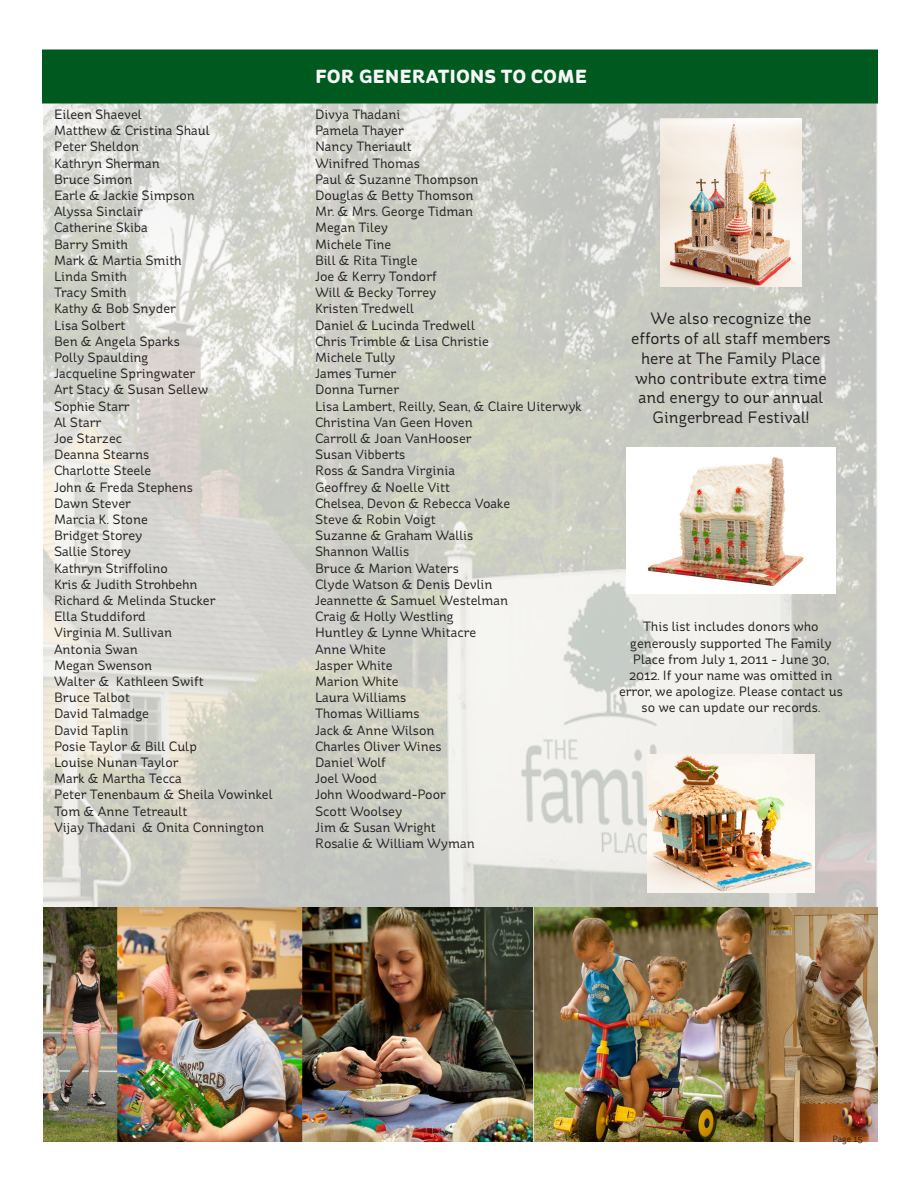
<style>
.page{position:relative;width:918px;height:1188px;background:#fff}
.page>*{position:absolute;margin:0;border:0;box-sizing:border-box;transform-origin:0 0}
.t1{font:700 24px "St Ryde";color:#f6f6f7}
.t2{font:16.5px/19.8px "St Ryde";color:#231f20;text-align:center}
.t3{font:13.5px/16.2px "St Ryde";color:#231f20;text-align:center}
.t4{font:9px "St Ryde";color:#231f20}
</style>
<div class="page">
<img style="left:44px;top:104px;width:834px;height:803px">
<div style="left:42px;top:50px;width:836px;height:54px;background:#00591f;border:2px solid #00591f"></div>
<img style="left:44px;top:907px;width:834px;height:235px">
<img style="left:661px;top:119px;width:140px;height:168px">
<img style="left:626px;top:447px;width:210px;height:147px">
<img style="left:647px;top:754px;width:168px;height:139px">
<p class="t3" style="left:54px;top:106px;width:89px">Eileen Shaevel</p>
<p class="t3" style="left:54px;top:123px;width:157px">Matthew &amp; Cristina Shaul</p>
<p class="t3" style="left:54px;top:139px;width:87px">Peter Sheldon</p>
<p class="t3" style="left:54px;top:155px;width:107px">Kathryn Sherman</p>
<p class="t3" style="left:54px;top:171px;width:80px">Bruce Simon</p>
<p class="t3" style="left:54px;top:187px;width:142px">Earle &amp; Jackie Simpson</p>
<p class="t3" style="left:54px;top:204px;width:90px">Alyssa Sinclair</p>
<p class="t3" style="left:54px;top:220px;width:95px">Catherine Skiba</p>
<p class="t3" style="left:54px;top:236px;width:75px">Barry Smith</p>
<p class="t3" style="left:54px;top:252px;width:129px">Mark &amp; Martia Smith</p>
<p class="t3" style="left:54px;top:268px;width:74px">Linda Smith</p>
<p class="t3" style="left:54px;top:285px;width:74px">Tracy Smith</p>
<p class="t3" style="left:54px;top:301px;width:123px">Kathy &amp; Bob Snyder</p>
<p class="t3" style="left:54px;top:317px;width:73px">Lisa Solbert</p>
<p class="t3" style="left:54px;top:333px;width:127px">Ben &amp; Angela Sparks</p>
<p class="t3" style="left:54px;top:349px;width:96px">Polly Spaulding</p>
<p class="t3" style="left:54px;top:366px;width:143px">Jacqueline Springwater</p>
<p class="t3" style="left:54px;top:382px;width:156px">Art Stacy &amp; Susan Sellew</p>
<p class="t3" style="left:54px;top:398px;width:77px">Sophie Starr</p>
<p class="t3" style="left:54px;top:414px;width:49px">Al Starr</p>
<p class="t3" style="left:54px;top:430px;width:70px">Joe Starzec</p>
<p class="t3" style="left:54px;top:447px;width:97px">Deanna Stearns</p>
<p class="t3" style="left:54px;top:463px;width:99px">Charlotte Steele</p>
<p class="t3" style="left:54px;top:479px;width:140px">John &amp; Freda Stephens</p>
<p class="t3" style="left:54px;top:495px;width:79px">Dawn Stever</p>
<p class="t3" style="left:54px;top:511px;width:95px">Marcia K. Stone</p>
<p class="t3" style="left:54px;top:528px;width:90px">Bridget Storey</p>
<p class="t3" style="left:54px;top:544px;width:79px">Sallie Storey</p>
<p class="t3" style="left:54px;top:560px;width:115px">Kathryn Striffolino</p>
<p class="t3" style="left:54px;top:576px;width:145px">Kris &amp; Judith Strohbehn</p>
<p class="t3" style="left:54px;top:592px;width:163px">Richard &amp; Melinda Stucker</p>
<p class="t3" style="left:54px;top:609px;width:93px">Ella Studdiford</p>
<p class="t3" style="left:54px;top:625px;width:120px">Virginia M. Sullivan</p>
<p class="t3" style="left:54px;top:641px;width:85px">Antonia Swan</p>
<p class="t3" style="left:54px;top:657px;width:100px">Megan Swenson</p>
<p class="t3" style="left:54px;top:673px;width:151px">Walter &amp; Kathleen Swift</p>
<p class="t3" style="left:54px;top:690px;width:78px">Bruce Talbot</p>
<p class="t3" style="left:54px;top:706px;width:96px">David Talmadge</p>
<p class="t3" style="left:54px;top:722px;width:76px">David Taplin</p>
<p class="t3" style="left:54px;top:738px;width:144px">Posie Taylor &amp; Bill Culp</p>
<p class="t3" style="left:54px;top:754px;width:126px">Louise Nunan Taylor</p>
<p class="t3" style="left:54px;top:771px;width:129px">Mark &amp; Martha Tecca</p>
<p class="t3" style="left:54px;top:787px;width:220px">Peter Tenenbaum &amp; Sheila Vowinkel</p>
<p class="t3" style="left:54px;top:803px;width:135px">Tom &amp; Anne Tetreault</p>
<p class="t3" style="left:54px;top:819px;width:212px">Vijay Thadani &amp; Onita Connington</p>
<p class="t1" style="left:315px;top:60px;width:274px">for generations to come</p>
<p class="t3" style="left:315px;top:106px;width:87px">Divya Thadani</p>
<p class="t3" style="left:315px;top:123px;width:90px">Pamela Thayer</p>
<p class="t3" style="left:315px;top:139px;width:98px">Nancy Theriault</p>
<p class="t3" style="left:315px;top:155px;width:106px">Winifred Thomas</p>
<p class="t3" style="left:315px;top:171px;width:165px">Paul &amp; Suzanne Thompson</p>
<p class="t3" style="left:315px;top:187px;width:160px">Douglas &amp; Betty Thomson</p>
<p class="t3" style="left:315px;top:204px;width:160px">Mr. &amp; Mrs. George Tidman</p>
<p class="t3" style="left:315px;top:220px;width:75px">Megan Tiley</p>
<p class="t3" style="left:315px;top:236px;width:78px">Michele Tine</p>
<p class="t3" style="left:315px;top:252px;width:104px">Bill &amp; Rita Tingle</p>
<p class="t3" style="left:315px;top:268px;width:123px">Joe &amp; Kerry Tondorf</p>
<p class="t3" style="left:315px;top:285px;width:123px">Will &amp; Becky Torrey</p>
<p class="t3" style="left:315px;top:301px;width:101px">Kristen Tredwell</p>
<p class="t3" style="left:315px;top:317px;width:162px">Daniel &amp; Lucinda Tredwell</p>
<p class="t3" style="left:315px;top:333px;width:175px">Chris Trimble &amp; Lisa Christie</p>
<p class="t3" style="left:315px;top:349px;width:82px">Michele Tully</p>
<p class="t3" style="left:315px;top:366px;width:83px">James Turner</p>
<p class="t3" style="left:315px;top:382px;width:86px">Donna Turner</p>
<p class="t3" style="left:315px;top:398px;width:268px">Lisa Lambert, Reilly, Sean, &amp; Claire Uiterwyk</p>
<p class="t3" style="left:315px;top:414px;width:159px">Christina Van Geen Hoven</p>
<p class="t3" style="left:315px;top:430px;width:158px">Carroll &amp; Joan VanHooser</p>
<p class="t3" style="left:315px;top:447px;width:92px">Susan Vibberts</p>
<p class="t3" style="left:315px;top:463px;width:141px">Ross &amp; Sandra Virginia</p>
<p class="t3" style="left:315px;top:479px;width:137px">Geoffrey &amp; Noelle Vitt</p>
<p class="t3" style="left:315px;top:495px;width:197px">Chelsea, Devon &amp; Rebecca Voake</p>
<p class="t3" style="left:315px;top:511px;width:122px">Steve &amp; Robin Voigt</p>
<p class="t3" style="left:315px;top:528px;width:160px">Suzanne &amp; Graham Wallis</p>
<p class="t3" style="left:315px;top:544px;width:96px">Shannon Wallis</p>
<p class="t3" style="left:315px;top:560px;width:145px">Bruce &amp; Marion Waters</p>
<p class="t3" style="left:315px;top:576px;width:179px">Clyde Watson &amp; Denis Devlin</p>
<p class="t3" style="left:315px;top:592px;width:195px">Jeannette &amp; Samuel Westelman</p>
<p class="t3" style="left:315px;top:609px;width:140px">Craig &amp; Holly Westling</p>
<p class="t3" style="left:315px;top:625px;width:163px">Huntley &amp; Lynne Whitacre</p>
<p class="t3" style="left:315px;top:641px;width:72px">Anne White</p>
<p class="t3" style="left:315px;top:657px;width:79px">Jasper White</p>
<p class="t3" style="left:315px;top:673px;width:85px">Marion White</p>
<p class="t3" style="left:315px;top:690px;width:93px">Laura Williams</p>
<p class="t3" style="left:315px;top:706px;width:106px">Thomas Williams</p>
<p class="t3" style="left:315px;top:722px;width:121px">Jack &amp; Anne Wilson</p>
<p class="t3" style="left:315px;top:738px;width:128px">Charles Oliver Wines</p>
<p class="t3" style="left:315px;top:754px;width:72px">Daniel Wolf</p>
<p class="t3" style="left:315px;top:771px;width:64px">Joel Wood</p>
<p class="t3" style="left:315px;top:787px;width:132px">John Woodward-Poor</p>
<p class="t3" style="left:315px;top:803px;width:89px">Scott Woolsey</p>
<p class="t3" style="left:315px;top:819px;width:122px">Jim &amp; Susan Wright</p>
<p class="t3" style="left:315px;top:835px;width:161px">Rosalie &amp; William Wyman</p>
<p class="t2" style="left:631px;top:309px;width:201px">We also recognize the efforts of all staff members here at The Family Place who contribute extra time and energy to our annual<br>Gingerbread Festival!</p>
<p class="t3" style="left:619px;top:619px;width:225px">This list includes donors who generously supported The Family<br>Place from July 1, 2011 - June 30,<br>2012. If your name was omitted in error, we apologize. Please contact us so we can update our records.</p>
<p class="t4" style="left:832px;top:1134px;width:31px">Page 15</p>
</div>
